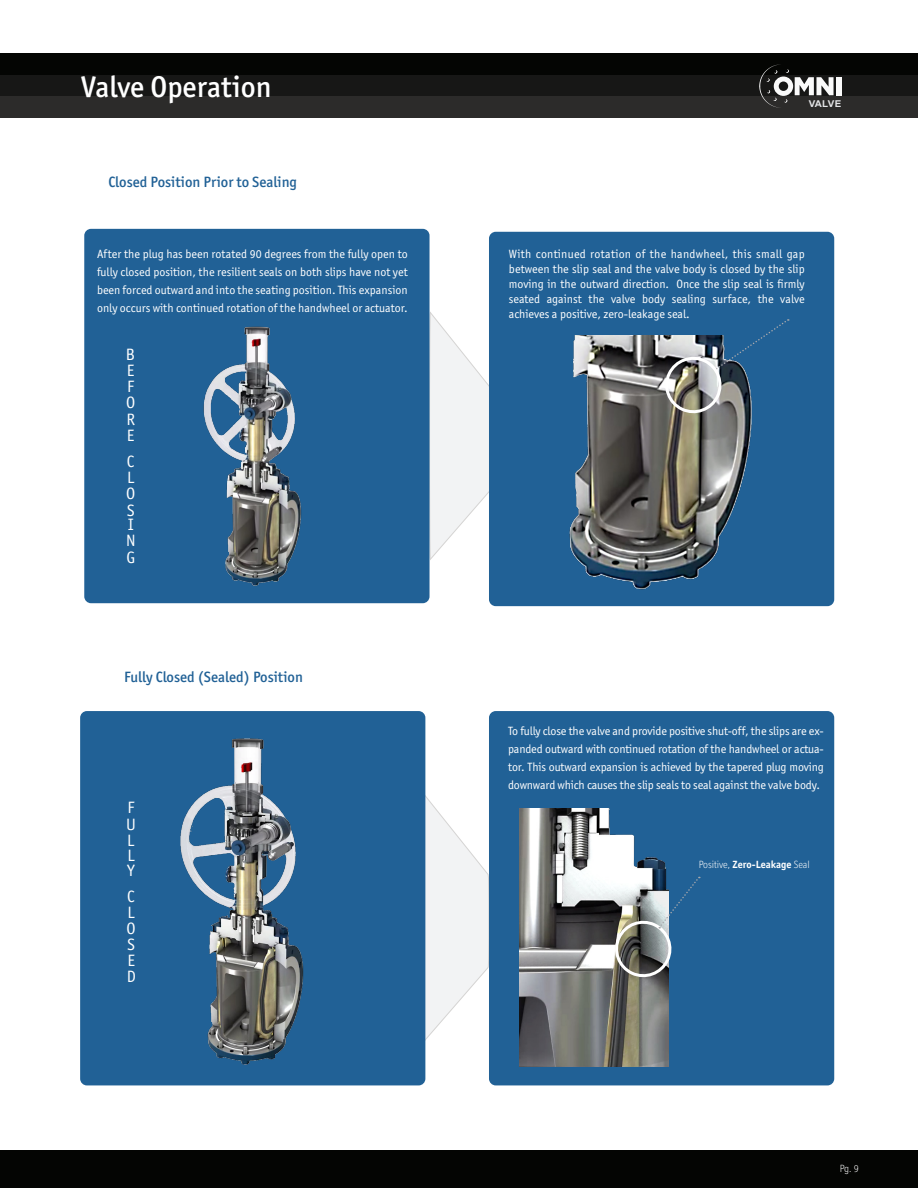
<style>
.page{position:relative;width:918px;height:1188px;background:#fff}
.page>*{position:absolute;margin:0;border:0;box-sizing:border-box;transform-origin:0 0}
.t1{font:500 30px "Officina Sans ITC Std";color:#fff}
.t2{font:16.5px/16px "Officina Sans ITC Std";color:#fff;text-align:justify}
.t3{font:500 15px "Officina Sans ITC Std";color:#216196}
.t4{font:12px/18px "Officina Sans ITC Std";color:#fff;text-align:justify}
.t5{font:300 10.5px "Officina Display ITC Std";color:#fff}
.t6{font:700 9.45px "Arial";letter-spacing:-.01em;color:#e4e5e7;scale:1.05 1}
.s1{font-family:"Officina Sans ITC Std";font-weight:700}
</style>
<div class="page">
<div style="left:0;top:1150px;width:918px;height:38px;background:#040503"></div>
<div style="left:0;top:53px;width:918px;height:22px;background:#040503"></div>
<div style="left:0;top:75px;width:918px;height:21px;background:#171716"></div>
<div style="left:0;top:96px;width:918px;height:22px;background:#2c2b2a"></div>
<div style="left:836px;top:77px;width:5px;height:18px;background:#fafafa"></div>
<svg style="left:759px;top:64px;width:75px;height:44px"></svg>
<svg style="left:430px;top:312px;width:59px;height:248px"></svg>
<svg style="left:425px;top:793px;width:64px;height:249px"></svg>
<div style="left:489px;top:232px;width:345px;height:374px;background:#216196;border-radius:7px"></div>
<div style="left:489px;top:711px;width:345px;height:374px;background:#216196;border-radius:7px"></div>
<div style="left:80px;top:711px;width:345px;height:374px;background:#216196;border-radius:7px"></div>
<div style="left:84px;top:229px;width:346px;height:374px;background:#216196;border-radius:7px"></div>
<img style="left:203px;top:326px;width:99px;height:260px">
<img style="left:180px;top:738px;width:123px;height:327px">
<img style="left:569px;top:336px;width:183px;height:254px">
<img style="left:519px;top:808px;width:150px;height:258px">
<svg style="left:659px;top:319px;width:130px;height:96px"></svg>
<svg style="left:609px;top:877px;width:91px;height:102px"></svg>
<p class="t1" style="left:81px;top:69px;width:192px">Valve Operation</p>
<p class="t3" style="left:108px;top:173px;width:190px">Closed Position Prior to Sealing</p>
<p class="t4" style="left:97px;top:244px;width:312px">After the plug has been rotated 90 degrees from the fully open to fully closed position, the resilient seals on both slips have not yet been forced outward and into the seating position. This expansion only occurs with continued rotation of the handwheel or actuator.</p>
<h2 class="t2" style="left:126px;top:346px;width:11px">B E F O R E</h2>
<h2 class="t2" style="left:126px;top:454px;width:11px">C L O S</h2>
<h2 class="t2" style="left:126px;top:517px;width:11px;line-height:15.3px">I<br>N</h2>
<h2 class="t2" style="left:127px;top:549px;width:10px">G</h2>
<p class="t3" style="left:124px;top:668px;width:180px">Fully Closed (Sealed) Position</p>
<h2 class="t2" style="left:126px;top:799px;width:11px">F U L</h2>
<h2 class="t2" style="left:128px;top:848px;width:9px;line-height:14.9px">L<br>Y</h2>
<h2 class="t2" style="left:127px;top:889px;width:11px">C L O S E D</h2>
<p class="t6" style="left:809px;top:97px;width:32px">VALVE</p>
<p class="t4" style="left:509px;top:246px;width:297px;line-height:15px">With continued rotation of the handwheel, this small gap between the slip seal and the valve body is closed by the slip moving in the outward direction. Once the slip seal is firmly seated against the valve body sealing surface, the valve achieves a positive, zero-leakage seal.</p>
<p class="t4" style="left:508px;top:722px;width:317px">To fully close the valve and provide positive shut-off, the slips are ex&shy;panded outward with continued rotation of the handwheel or actua&shy;tor. This outward expansion is achieved by the tapered plug moving downward which causes the slip seals to seal against the valve body.</p>
<p class="t5" style="left:699px;top:859px;width:112px">Positive, <span class="s1">Zero-Leakage</span> Seal</p>
<p class="t5" style="left:840px;top:1163px;width:21px">Pg. 9</p>
</div>
